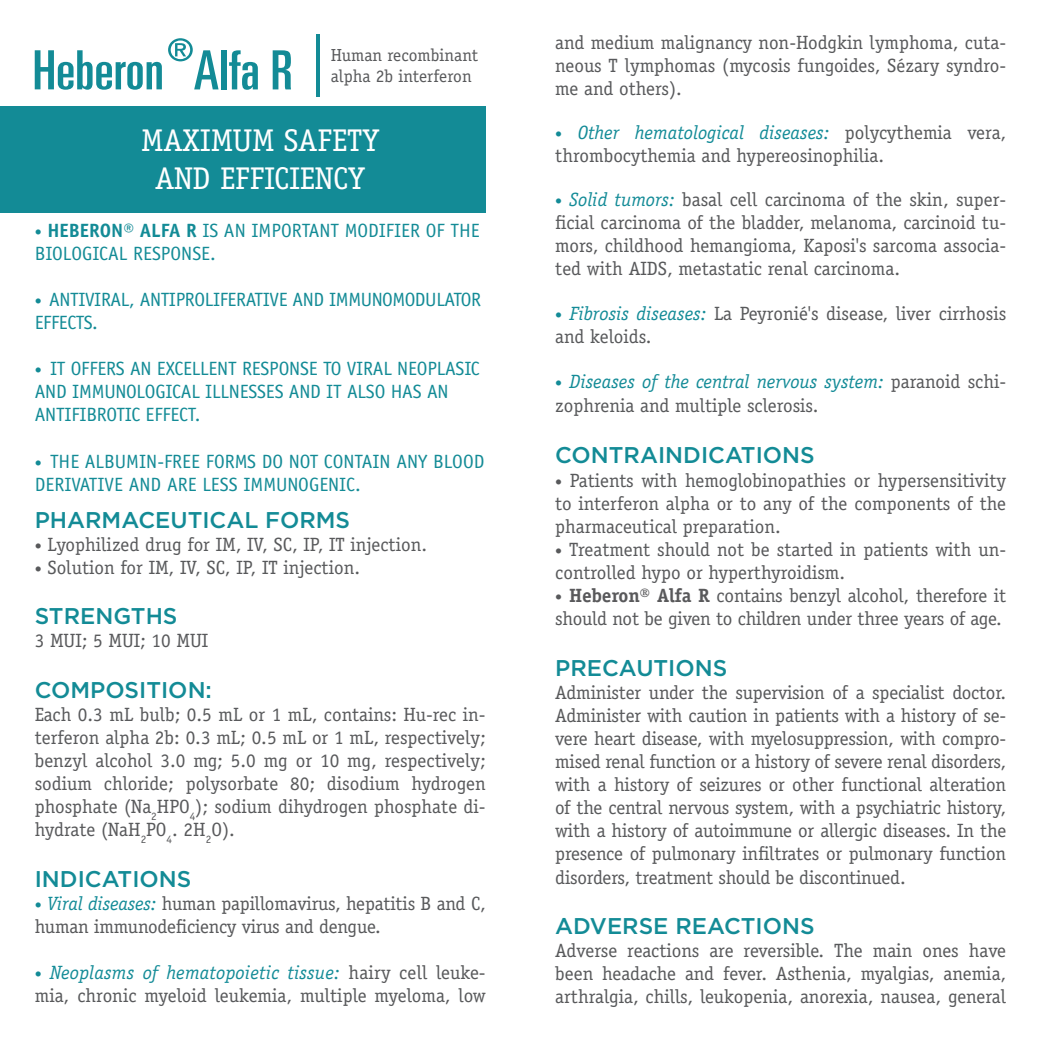
<style>
.page{position:relative;width:1041px;height:1042px;background:#fff}
.page>*{position:absolute;margin:0;border:0;box-sizing:border-box;transform-origin:0 0}
.t1{font:ultra-condensed 54.07px "Univers LT Std";color:#138b96;scale:1.06 1}
.genérico{font:31.5px "Officina Serif Std";color:#fff}
.TÍTULOS{font:500 22.75px "Gotham";color:#138b96}
.texto{font:19.25px/23.1px "Officina Serif Std";color:#58595b}
.CARACTERISTICAS{font:19.25px/23.1px "Officina Sans Std";letter-spacing:-.01em;color:#138b96}
.texto-2{font:17.5px "Officina Serif Std";color:#58595b}
.s1{font-size:14px}
.s2{font-weight:700}
.s3{font-size:14px;color:#138b97}
.s4{font-style:italic;color:#138b97}
.s5{font-weight:700;color:#59595b}
</style>
<div class="page">
<div style="left:0;top:107px;width:486px;height:106px;background:#138b96"></div>
<hr style="left:316px;top:35px;width:4px;height:62px;background:#138b96">
<svg style="left:168px;top:38px;width:25px;height:23px"></svg>
<h1 class="t1" style="left:33px;top:39px;width:247px">Heberon Alfa R</h1>
<p class="texto-2" style="left:331px;top:45px;width:149px">Human recombinant</p>
<p class="texto-2" style="left:331px;top:66px;width:143px">alpha 2b interferon</p>
<p class="genérico" style="left:141px;top:122px;width:239px">MAXIMUM SAFETY</p>
<p class="genérico" style="left:155px;top:160px;width:211px">AND EFFICIENCY</p>
<p class="CARACTERISTICAS" style="left:35px;top:218px;width:446px"><span class="s1">•</span> <span class="s2">HEBERON® ALFA R</span> IS AN IMPORTANT MODIFIER OF THE<br>BIOLOGICAL RESPONSE.</p>
<p class="CARACTERISTICAS" style="left:35px;top:288px;width:448px"><span class="s1">•</span> ANTIVIRAL, ANTIPROLIFERATIVE AND IMMUNOMODULATOR<br>EFFECTS.</p>
<p class="CARACTERISTICAS" style="left:35px;top:357px;width:447px"><span class="s1">•</span> IT OFFERS AN EXCELLENT RESPONSE TO VIRAL NEOPLASIC<br>AND IMMUNOLOGICAL ILLNESSES AND IT ALSO HAS AN<br>ANTIFIBROTIC EFFECT.</p>
<p class="CARACTERISTICAS" style="left:35px;top:449px;width:451px"><span class="s1">•</span> THE ALBUMIN-FREE FORMS DO NOT CONTAIN ANY BLOOD<br>DERIVATIVE AND ARE LESS IMMUNOGENIC.</p>
<p class="TÍTULOS" style="left:35px;top:506px;width:317px">PHARMACEUTICAL FORMS</p>
<p class="texto" style="left:35px;top:533px;width:394px"><span class="s1">•</span> Lyophilized drug for IM, IV, SC, IP, IT injection.</p>
<p class="texto" style="left:35px;top:556px;width:327px"><span class="s1">•</span> Solution for IM, IV, SC, IP, IT injection.</p>
<p class="TÍTULOS" style="left:35px;top:603px;width:144px">STRENGTHS</p>
<p class="texto" style="left:35px;top:629px;width:175px">3 MUI; 5 MUI; 10 MUI</p>
<p class="TÍTULOS" style="left:35px;top:677px;width:179px">COMPOSITION:</p>
<p class="texto" style="left:35px;top:703px;width:452px;text-align:justify">Each 0.3 mL bulb; 0.5 mL or 1 mL, contains: Hu-rec in&shy;terferon alpha 2b: 0.3 mL; 0.5 mL or 1 mL, respectively; benzyl alcohol 3.0 mg; 5.0 mg or 10 mg, respectively; sodium chloride; polysorbate 80; disodium hydrogen phosphate (Na<sub>2</sub>HPO<sub>4</sub>); sodium dihydrogen phosphate di&shy;hydrate (NaH<sub>2</sub>PO<sub>4</sub>. 2H<sub>2</sub>O).</p>
<p class="TÍTULOS" style="left:35px;top:866px;width:158px">INDICATIONS</p>
<p class="texto" style="left:35px;top:892px;width:452px"><span class="s3">•</span> <span class="s4">Viral diseases:</span> human papillomavirus, hepatitis B and C, human immunodeficiency virus and dengue.</p>
<p class="texto" style="left:35px;top:961px;width:452px"><span class="s3">•</span> <span class="s4">Neoplasms of hematopoietic tissue:</span> hairy cell leuke&shy;mia, chronic myeloid leukemia, multiple myeloma, low</p>
<p class="texto" style="left:555px;top:30px;width:452px;text-align:justify">and medium malignancy non-Hodgkin lymphoma, cuta&shy;neous T lymphomas (mycosis fungoides, Sézary syndro&shy;me and others).</p>
<p class="texto" style="left:555px;top:121px;width:452px"><span class="s3">•</span> <span class="s4">Other hematological diseases:</span> polycythemia vera, thrombocythemia and hypereosinophilia.</p>
<p class="texto" style="left:555px;top:188px;width:452px;text-align:justify"><span class="s3">•</span> <span class="s4">Solid tumors:</span> basal cell carcinoma of the skin, super&shy;ficial carcinoma of the bladder, melanoma, carcinoid tu&shy;mors, childhood hemangioma, Kaposi's sarcoma associa&shy;ted with AIDS, metastatic renal carcinoma.</p>
<p class="texto" style="left:555px;top:301px;width:452px"><span class="s3">•</span> <span class="s4">Fibrosis diseases:</span> La Peyronié's disease, liver cirrhosis and keloids.</p>
<p class="texto" style="left:555px;top:370px;width:452px"><span class="s3">•</span> <span class="s4">Diseases of the central nervous system:</span> paranoid schi&shy;zophrenia and multiple sclerosis.</p>
<p class="TÍTULOS" style="left:555px;top:442px;width:261px">CONTRAINDICATIONS</p>
<p class="texto" style="left:555px;top:468px;width:452px;text-align:justify"><span class="s1">•</span> Patients with hemoglobinopathies or hypersensitivity to interferon alpha or to any of the components of the pharmaceutical preparation.</p>
<p class="texto" style="left:555px;top:538px;width:452px"><span class="s1">•</span> Treatment should not be started in patients with un&shy;controlled hypo or hyperthyroidism.</p>
<p class="texto" style="left:555px;top:584px;width:452px"><span class="s1">•</span> <span class="s5">Heberon® Alfa R</span> contains benzyl alcohol, therefore it should not be given to children under three years of age.</p>
<p class="TÍTULOS" style="left:555px;top:654px;width:174px">PRECAUTIONS</p>
<p class="texto" style="left:555px;top:680px;width:452px;text-align:justify">Administer under the supervision of a specialist doctor.<br>Administer with caution in patients with a history of se&shy;vere heart disease, with myelosuppression, with compro&shy;mised renal function or a history of severe renal disorders, with a history of seizures or other functional alteration of the central nervous system, with a psychiatric history, with a history of autoimmune or allergic diseases. In the presence of pulmonary infiltrates or pulmonary function disorders, treatment should be discontinued.</p>
<p class="TÍTULOS" style="left:555px;top:913px;width:261px">ADVERSE REACTIONS</p>
<p class="texto" style="left:555px;top:939px;width:452px;text-align:justify">Adverse reactions are reversible. The main ones have been headache and fever. Asthenia, myalgias, anemia, arthralgia, chills, leukopenia, anorexia, nausea, general</p>
</div>
